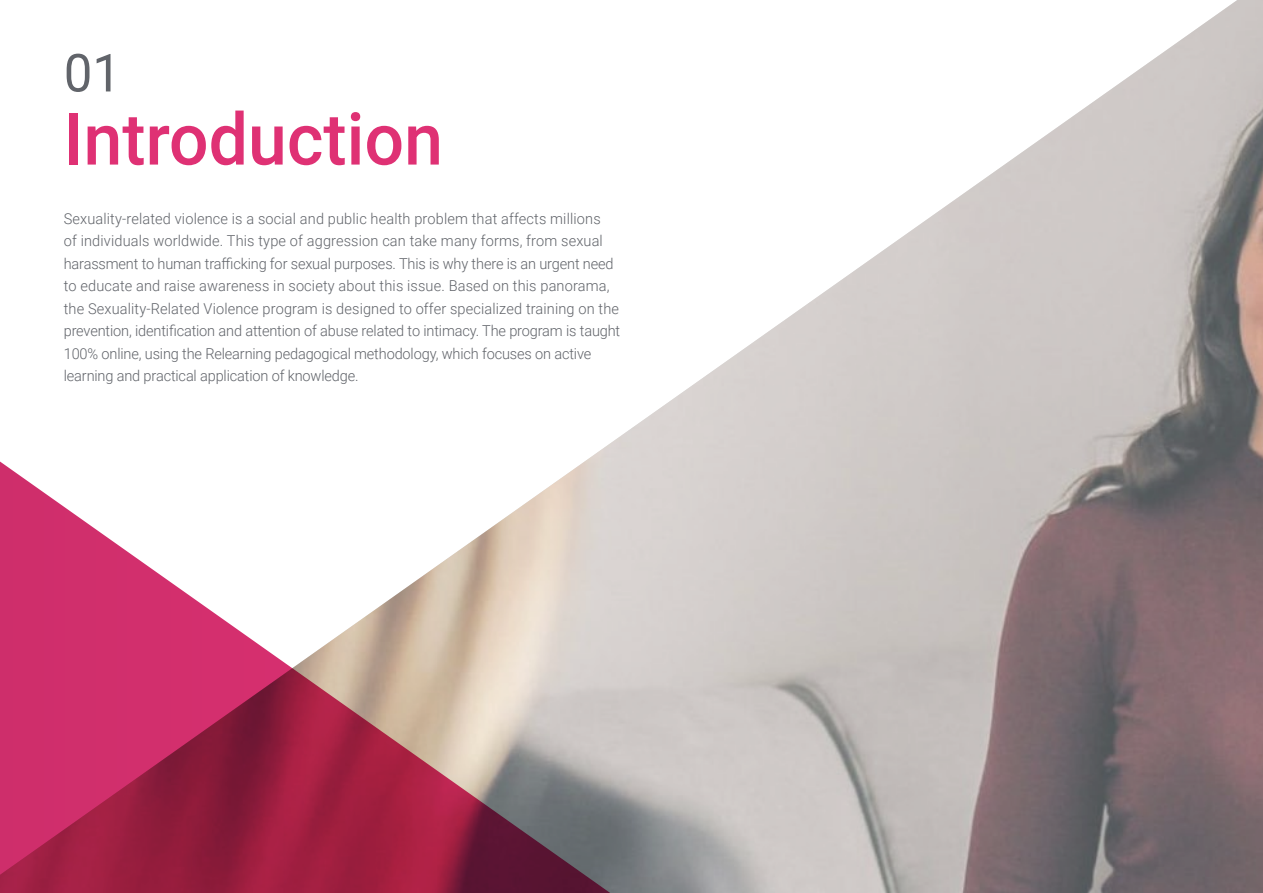
<style>
.page{position:relative;width:1263px;height:893px;background:#fff}
.page>*{position:absolute;margin:0;border:0;box-sizing:border-box;transform-origin:0 0}
.t1{font:500 72px "Roboto";color:#df3174}
.t2{font:52.5px "Roboto";color:#61646a}
.t3{font:300 15px/22.5px "Roboto";color:#61646a}
</style>
<div class="page">
<img style="left:607px;top:0;width:656px;height:893px">
<svg style="left:0;top:446px;width:640px;height:447px"></svg>
<h2 class="t2" style="left:64px;top:36px;width:59px">01</h2>
<h1 class="t1" style="left:64px;top:89px;width:381px">Introduction</h1>
<p class="t3" style="left:64px;top:207px;width:558px">Sexuality-related violence is a social and public health problem that affects millions<br>of individuals worldwide. This type of aggression can take many forms, from sexual harassment to human trafficking for sexual purposes. This is why there is an urgent need to educate and raise awareness in society about this issue. Based on this panorama, the Sexuality-Related Violence program is designed to offer specialized training on the prevention, identification and attention of abuse related to intimacy. The program is taught 100% online, using the Relearning pedagogical methodology, which focuses on active learning and practical application of knowledge.</p>
</div>
